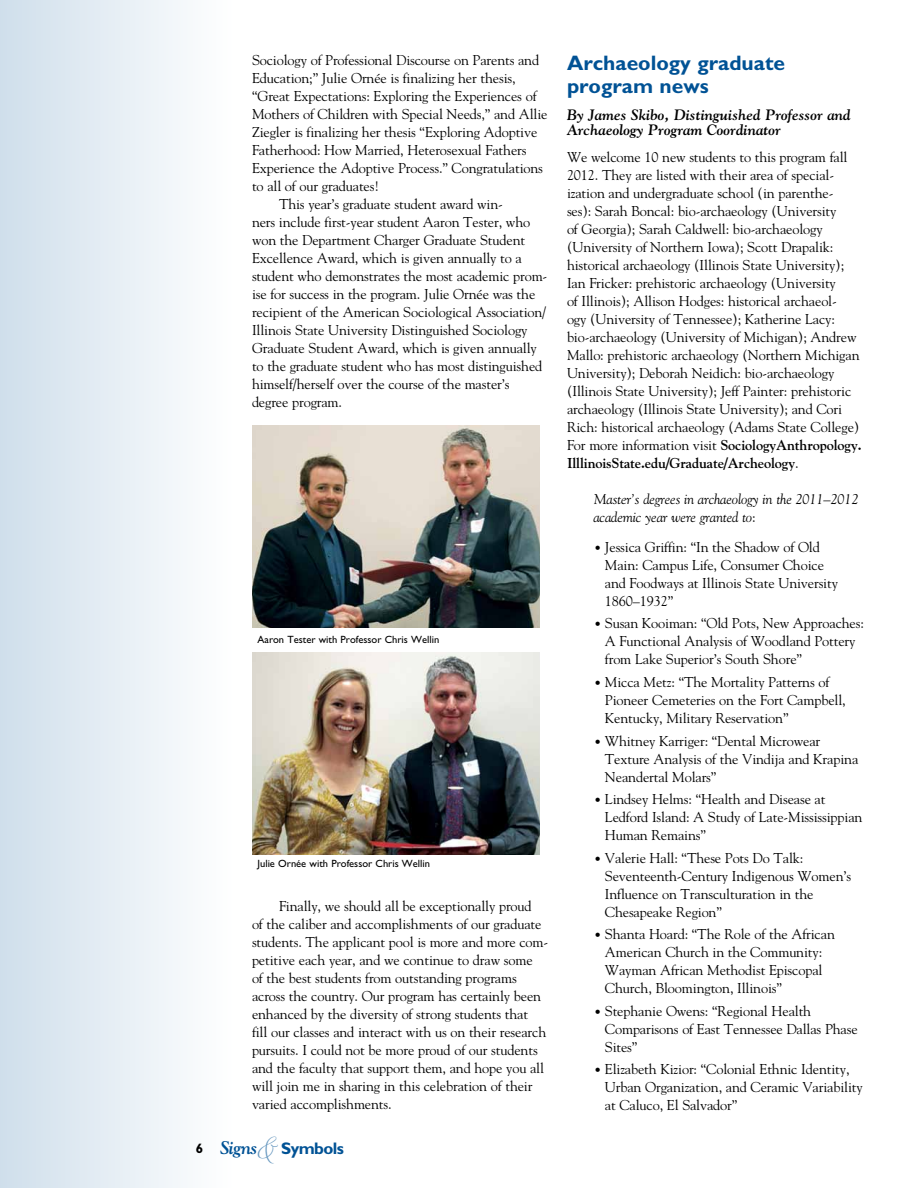
<style>
.page{position:relative;width:918px;height:1188px;background:#fff}
.page>*{position:absolute;margin:0;border:0;box-sizing:border-box;transform-origin:0 0}
.t1{font:45.75px "Avalon";color:#6697bf}
.t2{font:700 21px/22.5px "Gill Sans";color:#005295}
.t3{font:italic 700 18.3px "Goudy";letter-spacing:-.03em;color:#005295}
.t4{font:700 16.8px "Gill Sans";letter-spacing:-.035em;color:#005295}
.t5{font:italic 700 15px/15px "Goudy";color:#000}
.t6{font:14.25px/18px "Goudy";letter-spacing:-.01em;color:#000}
.t7{font:italic 14.25px/18px "Goudy";letter-spacing:-.01em;color:#000}
.t8{font:10.5px "Gill Sans";color:#000}
.s1{font-family:"Gill Sans";font-style:normal;font-size:13.5px;color:#000}
.s2{font-weight:700}
.s3{font-style:normal}
.s4{font-size:12px}
</style>
<div class="page">
<div style="left:0;top:0;width:234px;height:1188px;background:linear-gradient(to right,#cfdfeb,#fff)"></div>
<img style="left:252px;top:426px;width:288px;height:202px">
<img style="left:252px;top:652px;width:288px;height:203px">
<p class="t6" style="left:252px;top:51px;width:289px">Sociology of Professional Discourse on Parents and</p>
<p class="t6" style="left:252px;top:69px;width:265px">Education;” Julie Ornée is finalizing her thesis,</p>
<p class="t6" style="left:252px;top:87px;width:286px">“Great Expectations: Exploring the Experiences of</p>
<p class="t6" style="left:252px;top:105px;width:297px">Mothers of Children with Special Needs,” and Allie</p>
<p class="t6" style="left:252px;top:123px;width:287px">Ziegler is finalizing her thesis “Exploring Adoptive</p>
<p class="t6" style="left:252px;top:141px;width:276px">Fatherhood: How Married, Heterosexual Fathers</p>
<p class="t6" style="left:252px;top:159px;width:292px">Experience the Adoptive Process.” Congratulations</p>
<p class="t6" style="left:252px;top:177px;width:129px">to all of our graduates!</p>
<p class="t6" style="left:279px;top:195px;width:225px">This year’s graduate student award win-</p>
<p class="t6" style="left:252px;top:213px;width:280px">ners include first-year student Aaron Tester, who</p>
<p class="t6" style="left:252px;top:231px;width:275px">won the Department Charger Graduate Student</p>
<p class="t6" style="left:252px;top:249px;width:271px">Excellence Award, which is given annually to a</p>
<p class="t6" style="left:252px;top:267px;width:297px">student who demonstrates the most academic prom-</p>
<p class="t6" style="left:252px;top:285px;width:285px">ise for success in the program. Julie Ornée was the</p>
<p class="t6" style="left:252px;top:303px;width:296px">recipient of the American Sociological Association/</p>
<p class="t6" style="left:252px;top:321px;width:277px">Illinois State University Distinguished Sociology</p>
<p class="t6" style="left:252px;top:339px;width:286px">Graduate Student Award, which is given annually</p>
<p class="t6" style="left:252px;top:357px;width:292px">to the graduate student who has most distinguished</p>
<p class="t6" style="left:252px;top:375px;width:259px">himself/herself over the course of the master’s</p>
<p class="t6" style="left:252px;top:393px;width:92px">degree program.</p>
<p class="t8" style="left:258px;top:633px;width:183px">Aaron Tester with Professor Chris Wellin</p>
<p class="t8" style="left:258px;top:858px;width:174px">Julie Ornée with Professor Chris Wellin</p>
<p class="t6" style="left:252px;top:897px;width:298px;text-indent:27px">Finally, we should all be exceptionally proud<br>of the caliber and accomplishments of our graduate students. The applicant pool is more and more com&shy;petitive each year, and we continue to draw some<br>of the best students from outstanding programs across the country. Our program has certainly been enhanced by the diversity of strong students that<br>fill our classes and interact with us on their research pursuits. I could not be more proud of our students and the faculty that support them, and hope you all will join me in sharing in this celebration of their varied accomplishments.</p>
<p class="t3" style="left:196px;top:1136px;width:63px"><span class="s1">6</span> Signs</p>
<h1 class="t1" style="left:257px;top:1119px;width:21px">&amp;</h1>
<p class="t4" style="left:281px;top:1138px;width:64px">Symbols</p>
<h2 class="t2" style="left:567px;top:52px;width:220px">Archaeology graduate program news</h2>
<p class="t5" style="left:567px;top:107px;width:285px">By James Skibo, Distinguished Professor and<br>Archaeology Program Coordinator</p>
<p class="t6" style="left:567px;top:148px;width:296px">We welcome 10 new students to this program fall 2012. They are listed with their area of special&shy;ization and undergraduate school (in parenthe-<br>ses): Sarah Boncal: bio-archaeology (University<br>of Georgia); Sarah Caldwell: bio-archaeology (University of Northern Iowa); Scott Drapalik: historical archaeology (Illinois State University); Ian Fricker: prehistoric archaeology (University<br>of Illinois); Allison Hodges: historical archaeol-<br>ogy (University of Tennessee); Katherine Lacy: bio-archaeology (University of Michigan); Andrew Mallo: prehistoric archaeology (Northern Michigan University); Deborah Neidich: bio-archaeology (Illinois State University); Jeff Painter: prehistoric archaeology (Illinois State University); and Cori Rich: historical archaeology (Adams State College)<br>For more information visit <span class="s2">SociologyAnthropology.<br>IlllinoisState.edu/Graduate/Archeology</span>.</p>
<p class="t7" style="left:593px;top:490px;width:267px">Master’s degrees in archaeology in the 2011–2012 academic year were granted to<span class="s3">:</span></p>
<p class="t6" style="left:605px;top:537px;width:235px;text-indent:-11px"><span class="s4">•</span> Jessica Griffin: “In the Shadow of Old<br>Main: Campus Life, Consumer Choice and Foodways at Illinois State University<br>1860–1932”</p>
<p class="t6" style="left:605px;top:614px;width:261px;text-indent:-11px"><span class="s4">•</span> Susan Kooiman: “Old Pots, New Approaches:<br>A Functional Analysis of Woodland Pottery from Lake Superior’s South Shore”</p>
<p class="t6" style="left:605px;top:673px;width:242px;text-indent:-11px"><span class="s4">•</span> Micca Metz: “The Mortality Patterns of<br>Pioneer Cemeteries on the Fort Campbell,<br>Kentucky, Military Reservation”</p>
<p class="t6" style="left:605px;top:731px;width:255px;text-indent:-11px"><span class="s4">•</span> Whitney Karriger: “Dental Microwear<br>Texture Analysis of the Vindija and Krapina<br>Neandertal Molars”</p>
<p class="t6" style="left:605px;top:790px;width:259px;text-indent:-11px"><span class="s4">•</span> Lindsey Helms: “Health and Disease at<br>Ledford Island: A Study of Late-Mississippian<br>Human Remains”</p>
<p class="t6" style="left:605px;top:848px;width:248px;text-indent:-11px"><span class="s4">•</span> Valerie Hall: “These Pots Do Talk:<br>Seventeenth-Century Indigenous Women’s Influence on Transculturation in the Chesapeake Region”</p>
<p class="t6" style="left:605px;top:925px;width:232px;text-indent:-11px"><span class="s4">•</span> Shanta Hoard: “The Role of the African American Church in the Community:<br>Wayman African Methodist Episcopal Church, Bloomington, Illinois”</p>
<p class="t6" style="left:605px;top:1002px;width:254px;text-indent:-11px"><span class="s4">•</span> Stephanie Owens: “Regional Health<br>Comparisons of East Tennessee Dallas Phase<br>Sites”</p>
<p class="t6" style="left:605px;top:1060px;width:259px;text-indent:-11px"><span class="s4">•</span> Elizabeth Kizior: “Colonial Ethnic Identity,<br>Urban Organization, and Ceramic Variability at Caluco, El Salvador”</p>
</div>
